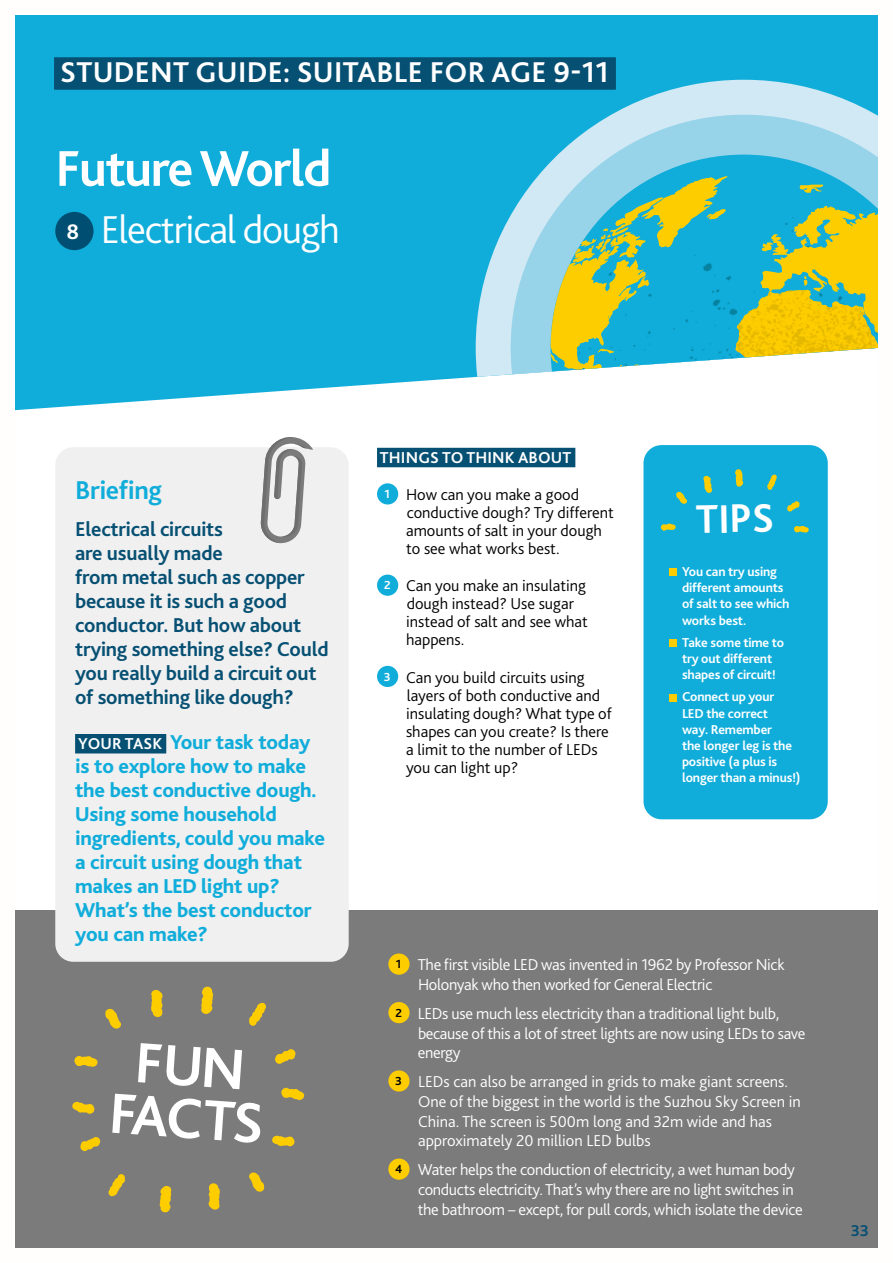
<style>
.page{position:relative;width:893px;height:1263px;background:#fff}
.page>*{position:absolute;margin:0;border:0;box-sizing:border-box;transform-origin:0 0}
.t1{font:700 59.4px/52.2px "Bliss 2";color:#fff;text-align:center}
.t2{font:700 52.5px "Bliss 2";letter-spacing:-.03em;color:#fff}
.t3{font:700 41.85px "Bliss 2";color:#fff}
.t4{font:300 40.65px "Bliss 2";letter-spacing:-.03em;color:#fff}
.t5{font:700 30px "Bliss 2";letter-spacing:.01em;color:#fff}
.t6{font:700 27px "Bliss 2";letter-spacing:-.01em;color:#10adda}
.t7{font:800 21px/24px "Bliss";letter-spacing:-.01em;color:#10adda}
.t8{font:700 21px/24px "Bliss 2";letter-spacing:-.01em;color:#065073}
.t9{font:300 16.5px/19.8px "Bliss 2";letter-spacing:-.02em;color:#fff}
.t10{font:300 16.5px/18px "Bliss 2";color:#000}
.t11{font:300 16.5px/19.8px "Bliss 2";color:#fff}
.t12{font:700 16.5px "Bliss 2";letter-spacing:.01em;color:#fff}
.t13{font:700 16.5px "Bliss 2";color:#065073}
.t14{font:700 13.5px/16.2px "Bliss 2";letter-spacing:-.01em;color:#fff}
.s1{font-weight:700;font-size:22.2px}
.s2{font-family:"Bliss 2";font-weight:700;font-size:16.5px;color:#fff}
.s3{font-weight:700;font-size:12.3px;color:#fff}
.s4{font-weight:700;font-size:12.3px;color:#000}
</style>
<div class="page">
<div style="left:0;top:911px;width:893px;height:352px;background:#7c7b7b"></div>
<div style="left:388px;top:953px;width:22px;height:22px;background:#fecd00;border-radius:50%"></div>
<div style="left:388px;top:1002px;width:22px;height:21px;background:#fecd00;border-radius:50%"></div>
<div style="left:388px;top:1070px;width:22px;height:21px;background:#fecd00;border-radius:50%"></div>
<div style="left:388px;top:1158px;width:22px;height:22px;background:#fecd00;border-radius:50%"></div>
<svg style="left:74px;top:1056px;width:24px;height:11px"></svg>
<svg style="left:105px;top:1008px;width:16px;height:20px"></svg>
<svg style="left:249px;top:1002px;width:17px;height:24px"></svg>
<svg style="left:275px;top:1049px;width:21px;height:15px"></svg>
<svg style="left:201px;top:986px;width:12px;height:28px"></svg>
<svg style="left:151px;top:990px;width:12px;height:27px"></svg>
<svg style="left:281px;top:1088px;width:24px;height:12px"></svg>
<svg style="left:272px;top:1135px;width:23px;height:11px"></svg>
<svg style="left:249px;top:1172px;width:16px;height:20px"></svg>
<svg style="left:108px;top:1174px;width:17px;height:22px"></svg>
<svg style="left:80px;top:1137px;width:20px;height:14px"></svg>
<svg style="left:160px;top:1186px;width:11px;height:27px"></svg>
<svg style="left:209px;top:1183px;width:11px;height:27px"></svg>
<svg style="left:72px;top:1101px;width:22px;height:13px"></svg>
<div style="left:55px;top:447px;width:294px;height:515px;background:#f1f0f1;border-radius:18px"></div>
<div style="left:75px;top:734px;width:91px;height:19px;background:#065073"></div>
<div style="left:377px;top:448px;width:198px;height:19px;background:#065073"></div>
<div style="left:377px;top:483px;width:21px;height:21px;background:#10adda;border-radius:50%"></div>
<div style="left:377px;top:575px;width:21px;height:21px;background:#10adda;border-radius:50%"></div>
<div style="left:377px;top:666px;width:21px;height:21px;background:#10adda;border-radius:50%"></div>
<svg style="left:16px;top:16px;width:861px;height:395px;background:#22b3dc"></svg>
<svg style="left:476px;top:80px;width:401px;height:314px;background:#6ecae6"></svg>
<svg style="left:511px;top:115px;width:366px;height:279px;background:#94d4ea"></svg>
<svg style="left:551px;top:155px;width:326px;height:239px;background:#5cc3e2"></svg>
<img style="left:727px;top:221px;width:8px;height:150px">
<img style="left:751px;top:193px;width:126px;height:13px">
<svg style="left:551px;top:176px;width:176px;height:218px;background:#7bc4ac"></svg>
<svg style="left:735px;top:206px;width:142px;height:188px"></svg>
<svg style="left:800px;top:185px;width:24px;height:9px"></svg>
<img style="left:735px;top:290px;width:142px;height:67px">
<div style="left:54px;top:57px;width:562px;height:33px;background:#065073"></div>
<svg style="left:260px;top:437px;width:53px;height:107px"></svg>
<div style="left:55px;top:212px;width:39px;height:38px;background:#004f73;border-radius:50%"></div>
<div style="left:0;top:0;width:893px;height:1263px;border:15px solid #fffefc"></div>
<div style="left:643px;top:445px;width:185px;height:374px;background:#10adda;border-radius:18px"></div>
<svg style="left:661px;top:523px;width:15px;height:8px"></svg>
<svg style="left:676px;top:491px;width:11px;height:13px"></svg>
<svg style="left:767px;top:474px;width:10px;height:16px"></svg>
<svg style="left:787px;top:501px;width:13px;height:11px"></svg>
<svg style="left:735px;top:469px;width:8px;height:18px"></svg>
<svg style="left:703px;top:476px;width:9px;height:17px"></svg>
<svg style="left:794px;top:526px;width:15px;height:7px"></svg>
<div style="left:669px;top:568px;width:7px;height:8px;background:#fecd00"></div>
<div style="left:669px;top:639px;width:7px;height:8px;background:#fecd00"></div>
<div style="left:669px;top:694px;width:7px;height:7px;background:#fecd00"></div>
<h3 class="t5" style="left:60px;top:54px;width:550px">STUDENT GUIDE: SUITABLE FOR AGE 9-11</h3>
<h2 class="t2" style="left:55px;top:136px;width:278px">Future World</h2>
<h3 class="t4" style="left:67px;top:204px;width:275px"><span class="s1">8</span> Electrical dough</h3>
<h3 class="t6" style="left:75px;top:473px;width:89px">Briefing</h3>
<p class="t8" style="left:75px;top:516px;width:255px">Electrical circuits<br>are usually made<br>from metal such as copper because it is such a good conductor. But how about trying something else? Could you really build a circuit out of something like dough?</p>
<p class="t7" style="left:75px;top:731px;width:252px"><span class="s2">YOUR TASK</span> Your task today is to explore how to make the best conductive dough.<br>Using some household ingredients, could you make a circuit using dough that makes an LED light up?<br>What’s the best conductor you can make?</p>
<h1 class="t1" style="left:115px;top:1033px;width:157px;rotate:4deg">FUN<br>FACTS</h1>
<p class="t12" style="left:380px;top:447px;width:193px">THINGS TO THINK ABOUT</p>
<p class="t10" style="left:406px;top:485px;width:209px;text-indent:-21px"><span class="s3">1</span> How can you make a good conductive dough? Try different amounts of salt in your dough to see what works best.</p>
<p class="t10" style="left:406px;top:576px;width:183px;text-indent:-22px"><span class="s3">2</span> Can you make an insulating dough instead? Use sugar instead of salt and see what happens.</p>
<p class="t10" style="left:406px;top:668px;width:207px;text-indent:-22px"><span class="s3">3</span> Can you build circuits using layers of both conductive and insulating dough? What type of shapes can you create? Is there a limit to the number of LEDs you can light up?</p>
<h3 class="t3" style="left:696px;top:493px;width:79px;rotate:-1deg">TIPS</h3>
<p class="t14" style="left:682px;top:563px;width:109px">You can try using different amounts of salt to see which works best.</p>
<p class="t14" style="left:682px;top:634px;width:104px">Take some time to try out different shapes of circuit!</p>
<p class="t14" style="left:682px;top:688px;width:120px">Connect up your<br>LED the correct<br>way. Remember<br>the longer leg is the positive (a plus is longer than a minus!)</p>
<p class="t9" style="left:418px;top:954px;width:368px;text-indent:-22px"><span class="s4">1</span> The first visible LED was invented in 1962 by Professor Nick<br>Holonyak who then worked for General Electric</p>
<p class="t9" style="left:418px;top:1003px;width:389px;text-indent:-22px"><span class="s4">2</span> LEDs use much less electricity than a traditional light bulb, because of this a lot of street lights are now using LEDs to save energy</p>
<p class="t11" style="left:418px;top:1071px;width:384px;text-indent:-23px"><span class="s4">3</span> LEDs can also be arranged in grids to make giant screens.<br>One of the biggest in the world is the Suzhou Sky Screen in China. The screen is 500m long and 32m wide and has approximately 20 million LED bulbs</p>
<p class="t9" style="left:418px;top:1159px;width:387px;text-indent:-23px"><span class="s4">4</span> Water helps the conduction of electricity, a wet human body conducts electricity. That’s why there are no light switches in the bathroom – except, for pull cords, which isolate the device</p>
<p class="t13" style="left:851px;top:1221px;width:20px">33</p>
</div>
